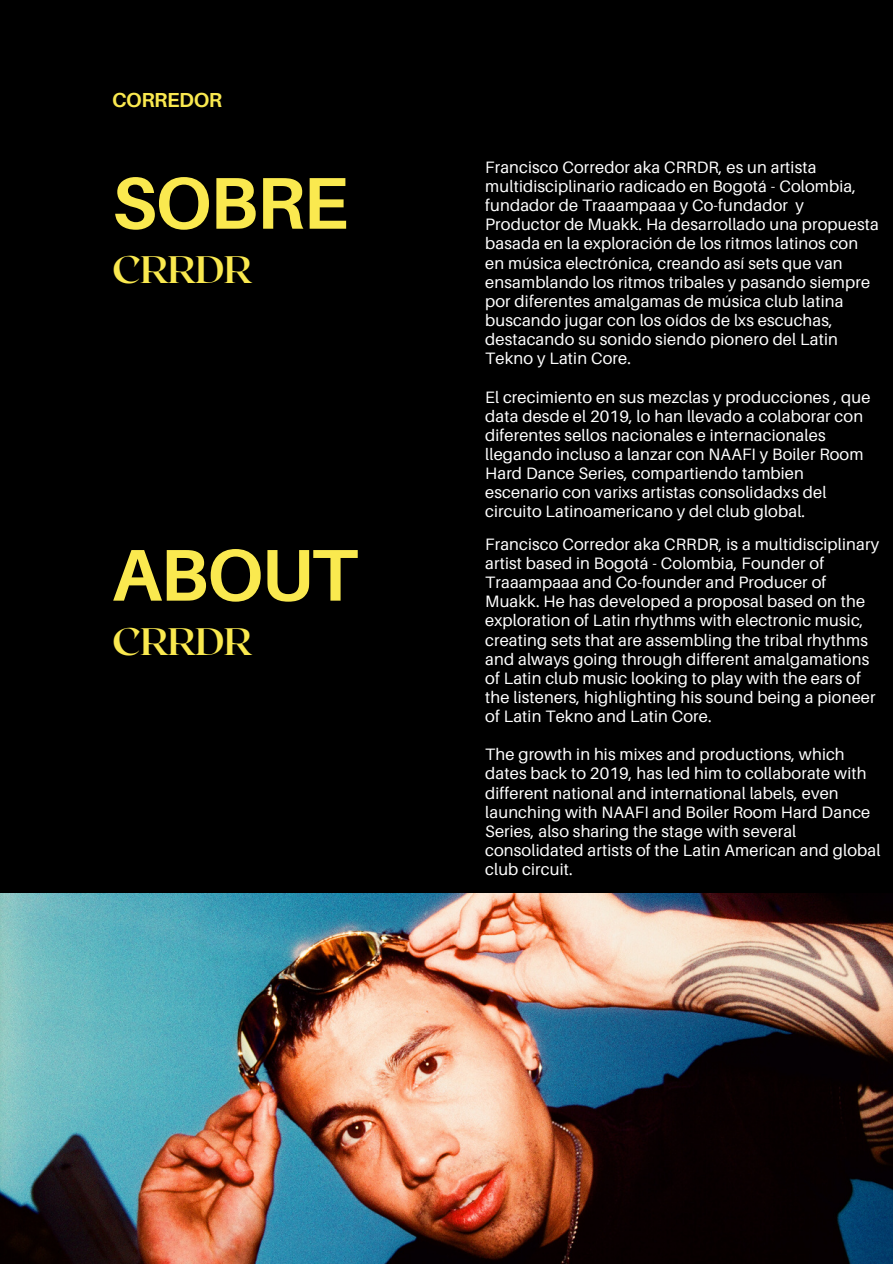
<style>
.page{position:relative;width:893px;height:1264px;background:#fff}
.page>*{position:absolute;margin:0;border:0;box-sizing:border-box;transform-origin:0 0}
.t1{font:700 73.35px "Aileron";letter-spacing:-.02em;color:#fae94f}
.t2{font:700 38.25px "Roxborough CF";letter-spacing:-.02em;color:#fae94f}
.t3{font:700 20.25px "Aileron";letter-spacing:-.02em;color:#fae94f}
.t4{font:16.5px/19.2px "Aileron";letter-spacing:.01em;color:#fff}
</style>
<div class="page">
<div style="left:0;top:0;width:892px;height:1263px;background:#000"></div>
<img style="left:0;top:893px;width:892px;height:370px">
<p class="t3" style="left:112px;top:88px;width:111px">CORREDOR</p>
<h2 class="t1" style="left:112px;top:157px;width:238px">SOBRE</h2>
<p class="t2" style="left:112px;top:244px;width:141px">CRRDR</p>
<p class="t1" style="left:112px;top:529px;width:247px">ABOUT</p>
<h1 class="t2" style="left:112px;top:616px;width:141px">CRRDR</h1>
<h3 class="t4" style="left:485px;top:157px;width:395px">Francisco Corredor aka CRRDR, es un artista multidisciplinario radicado en Bogotá - Colombia, fundador de Traaampaaa y Co-fundador y Productor de Muakk. Ha desarrollado una propuesta basada en la exploración de los ritmos latinos con en música electrónica, creando así sets que van ensamblando los ritmos tribales y pasando siempre por diferentes amalgamas de música club latina buscando jugar con los oídos de lxs escuchas, destacando su sonido siendo pionero del Latin Tekno y Latin Core.</h3>
<h1 class="t4" style="left:485px;top:387px;width:387px">El crecimiento en sus mezclas y producciones , que data desde el 2019, lo han llevado a colaborar con diferentes sellos nacionales e internacionales llegando incluso a lanzar con NAAFI y Boiler Room Hard Dance Series, compartiendo tambien escenario con varixs artistas consolidadxs del circuito Latinoamericano y del club global.</h1>
<p class="t4" style="left:485px;top:534px;width:395px">Francisco Corredor aka CRRDR, is a multidisciplinary artist based in Bogotá - Colombia, Founder of Traaampaaa and Co-founder and Producer of Muakk. He has developed a proposal based on the exploration of Latin rhythms with electronic music, creating sets that are assembling the tribal rhythms and always going through different amalgamations of Latin club music looking to play with the ears of the listeners, highlighting his sound being a pioneer of Latin Tekno and Latin Core.</p>
<h2 class="t4" style="left:485px;top:744px;width:397px">The growth in his mixes and productions, which dates back to 2019, has led him to collaborate with different national and international labels, even launching with NAAFI and Boiler Room Hard Dance Series, also sharing the stage with several consolidated artists of the Latin American and global club circuit.</h2>
</div>
